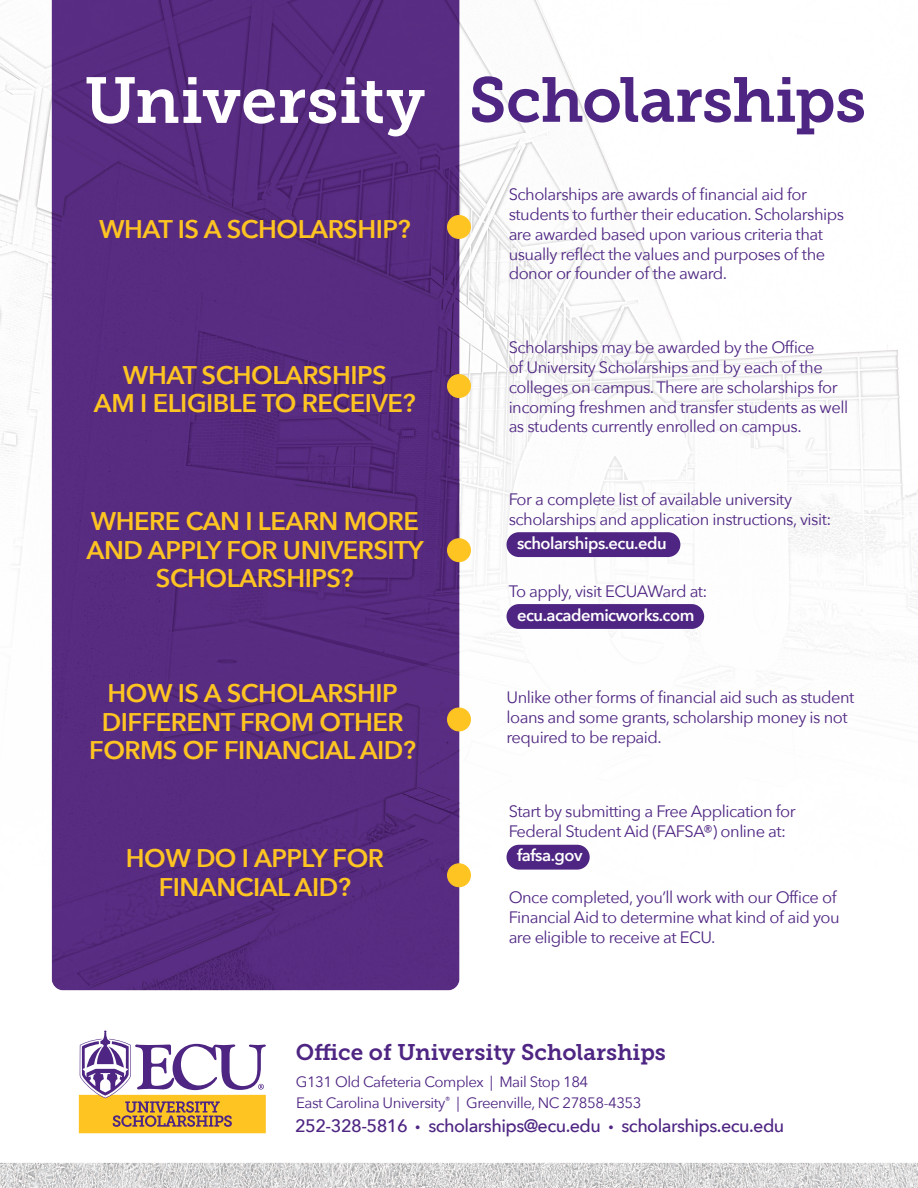
<style>
.page{position:relative;width:918px;height:1188px;background:#fff}
.page>*{position:absolute;margin:0;border:0;box-sizing:border-box;transform-origin:0 0}
.t1{font:64.5px "Museo Slab 700";letter-spacing:.005em;color:#fff}
.t2{font:63px "Museo Slab 700";letter-spacing:-.01em;color:#4e2582}
.t3{font:600 25.5px/28.5px "Avenir Next";letter-spacing:-.02em;color:#fec422;text-align:center}
.t4{font:22.5px "Museo Slab 700";color:#4e2582}
.t5{font:500 18px "Avenir Next";letter-spacing:-.03em;color:#4e2582}
.t6{font:16.5px/19.8px "Avenir Next";letter-spacing:-.03em;color:#4e2582}
.t7{font:600 16.5px "Avenir Next";letter-spacing:-.03em;color:#fff}
.t8{font:15px/21px "Avenir Next";letter-spacing:-.03em;color:#4e2582}
.s1{font-size:10.5px}
</style>
<div class="page">
<img style="left:0;top:0;width:918px;height:1188px">
<div style="left:507px;top:532px;width:173px;height:25px;background:#4e2582;border-radius:12px"></div>
<div style="left:507px;top:604px;width:197px;height:25px;background:#4e2582;border-radius:12px"></div>
<div style="left:507px;top:845px;width:83px;height:25px;background:#4e2582;border-radius:12px"></div>
<div style="left:448px;top:539px;width:22px;height:23px;background:#fec422;border-radius:50%"></div>
<div style="left:447px;top:538px;width:24px;height:24px;border:1px solid #fec422;border-radius:50%"></div>
<div style="left:448px;top:375px;width:22px;height:22px;background:#fec422;border-radius:50%"></div>
<div style="left:447px;top:374px;width:24px;height:24px;border:1px solid #fec422;border-radius:50%"></div>
<div style="left:448px;top:708px;width:22px;height:23px;background:#fec422;border-radius:50%"></div>
<div style="left:447px;top:707px;width:24px;height:24px;border:1px solid #fec422;border-radius:50%"></div>
<div style="left:448px;top:864px;width:22px;height:23px;background:#fec422;border-radius:50%"></div>
<div style="left:447px;top:863px;width:24px;height:24px;border:1px solid #fec422;border-radius:50%"></div>
<div style="left:448px;top:216px;width:22px;height:22px;background:#fec422;border-radius:50%"></div>
<div style="left:447px;top:215px;width:24px;height:24px;border:1px solid #fec422;border-radius:50%"></div>
<svg style="left:79px;top:1031px;width:187px;height:102px"></svg>
<h1 class="t1" style="left:85px;top:64px;width:342px">University</h1>
<h3 class="t3" style="left:99px;top:214px;width:313px">WHAT IS A SCHOLARSHIP?</h3>
<h3 class="t3" style="left:94px;top:360px;width:323px">WHAT SCHOLARSHIPS<br>AM I ELIGIBLE TO RECEIVE?</h3>
<h3 class="t3" style="left:87px;top:507px;width:339px">WHERE CAN I LEARN MORE<br>AND APPLY FOR UNIVERSITY<br>SCHOLARSHIPS?</h3>
<h3 class="t3" style="left:89px;top:678px;width:328px">HOW IS A SCHOLARSHIP<br>DIFFERENT FROM OTHER<br>FORMS OF FINANCIAL AID?</h3>
<h3 class="t3" style="left:126px;top:844px;width:259px">HOW DO I APPLY FOR<br>FINANCIAL AID?</h3>
<h2 class="t2" style="left:469px;top:64px;width:399px">Scholarships</h2>
<p class="t6" style="left:509px;top:184px;width:337px">Scholarships are awards of financial aid for students to further their education. Scholarships are awarded based upon various criteria that usually reflect the values and purposes of the donor or founder of the award.</p>
<p class="t6" style="left:509px;top:337px;width:341px">Scholarships may be awarded by the Office<br>of University Scholarships and by each of the colleges on campus. There are scholarships for incoming freshmen and transfer students as well as students currently enrolled on campus.</p>
<p class="t6" style="left:509px;top:489px;width:324px">For a complete list of available university scholarships and application instructions, visit:</p>
<p class="t7" style="left:517px;top:529px;width:151px">scholarships.ecu.edu</p>
<p class="t6" style="left:509px;top:581px;width:200px">To apply, visit ECUAWard at:</p>
<p class="t7" style="left:517px;top:601px;width:179px">ecu.academicworks.com</p>
<p class="t6" style="left:507px;top:687px;width:349px">Unlike other forms of financial aid such as student loans and some grants, scholarship money is not required to be repaid.</p>
<p class="t6" style="left:509px;top:800px;width:288px">Start by submitting a Free Application for<br>Federal Student Aid (FAFSA®) online at:</p>
<p class="t7" style="left:517px;top:841px;width:67px">fafsa.gov</p>
<p class="t6" style="left:509px;top:887px;width:333px">Once completed, you’ll work with our Office of<br>Financial Aid to determine what kind of aid you are eligible to receive at ECU.</p>
<h3 class="t4" style="left:296px;top:1039px;width:372px">Office of University Scholarships</h3>
<p class="t8" style="left:296px;top:1071px;width:347px">G131 Old Cafeteria Complex | Mail Stop 184<br>East Carolina University<sup>®</sup> | Greenville, NC 27858-4353</p>
<p class="t5" style="left:295px;top:1111px;width:491px">252-328-5816 <span class="s1">•</span> scholarships@ecu.edu <span class="s1">•</span> scholarships.ecu.edu</p>
</div>
